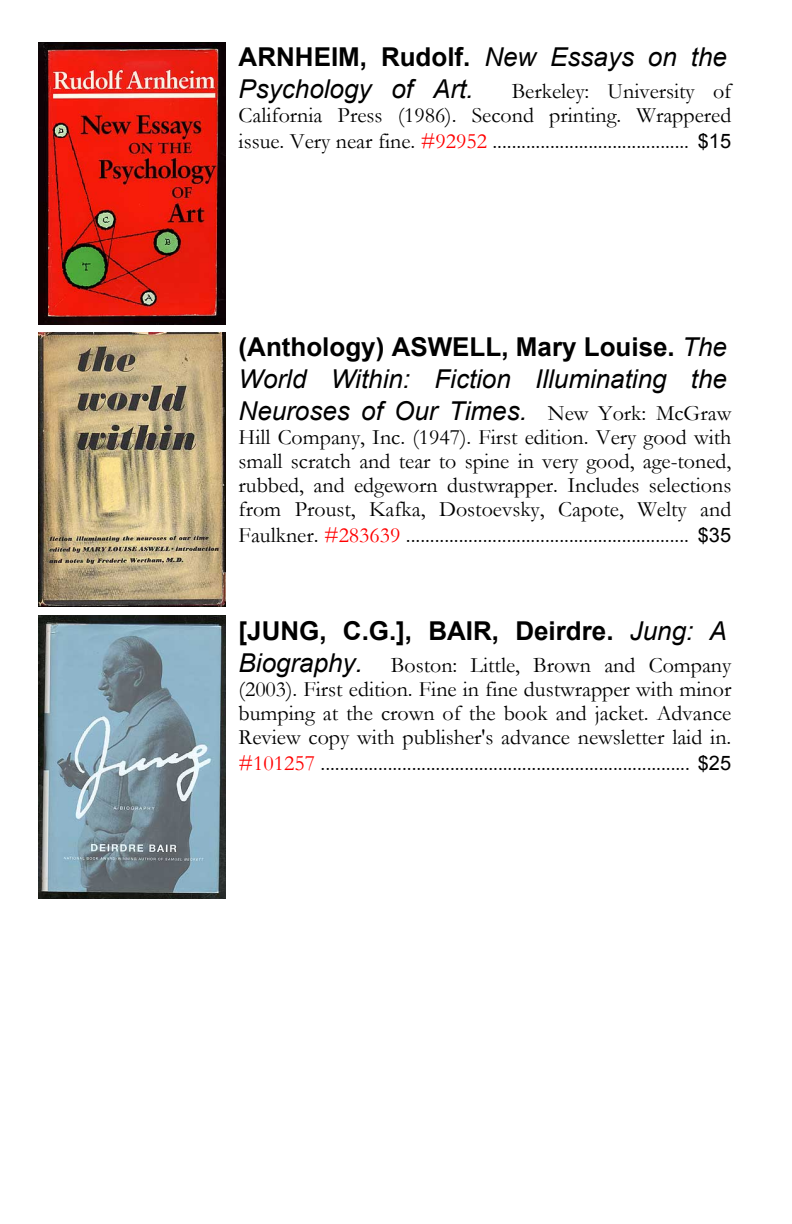
<style>
.page{position:relative;width:792px;height:1224px;background:#fff}
.page>*{position:absolute;margin:0;border:0;box-sizing:border-box;transform-origin:0 0}
.t1{font:italic 26px/32px "Arial";color:#000}
.t2{font:700 26px "Arial";color:#000}
.t3{font:22px/24px "Garamond";color:#000;text-align:justify}
.s1{font-weight:700;font-style:normal}
.s2{color:#f00}
.s3{font-family:"Arial";font-size:20px}
.s4{font-family:"Garamond";font-style:normal;font-size:22px}
.s5{font-weight:400;font-style:italic}
.s6{font-family:"Arial";font-style:italic;font-size:26px}
</style>
<div class="page">
<img style="left:38px;top:42px;width:188px;height:283px">
<img style="left:38px;top:333px;width:188px;height:273px">
<img style="left:38px;top:616px;width:188px;height:282px">
<p class="t1" style="left:239px;top:43px;width:490px"><span class="s1">ARNHEIM, Rudolf.</span> New Essays on the<br>Psychology of Art.</p>
<p class="t3" style="left:239px;top:82px;width:494px;text-align:right">Berkeley: University of<br>California Press (1986). Second printing. Wrappered</p>
<p class="t3" style="left:239px;top:132px;width:494px">issue. Very near fine. <span class="s2">#92952</span> ......................................... <span class="s3">$15</span></p>
<p class="t1" style="left:239px;top:333px;width:494px"><span class="s1">(Anthology) ASWELL, Mary Louise.</span> The<br>World Within: Fiction Illuminating the<br>Neuroses of Our Times. <span class="s4">New York: McGraw</span></p>
<p class="t3" style="left:239px;top:428px;width:494px">Hill Company, Inc. (1947). First edition. Very good with small scratch and tear to spine in very good, age-toned, rubbed, and edgeworn dustwrapper. Includes selections from Proust, Kafka, Dostoevsky, Capote, Welty and</p>
<p class="t3" style="left:239px;top:526px;width:494px">Faulkner. <span class="s2">#283639</span> ........................................................... <span class="s3">$35</span></p>
<p class="t2" style="left:239px;top:621px;width:490px">[JUNG, C.G.], BAIR, Deirdre. <span class="s5">Jung: A</span></p>
<p class="t3" style="left:239px;top:656px;width:494px"><span class="s6">Biography.</span> Boston: Little, Brown and Company (2003). First edition. Fine in fine dustwrapper with minor bumping at the crown of the book and jacket. Advance Review copy with publisher's advance newsletter laid in.</p>
<p class="t3" style="left:239px;top:754px;width:494px"><span class="s2">#101257</span> ............................................................................. <span class="s3">$25</span></p>
</div>
